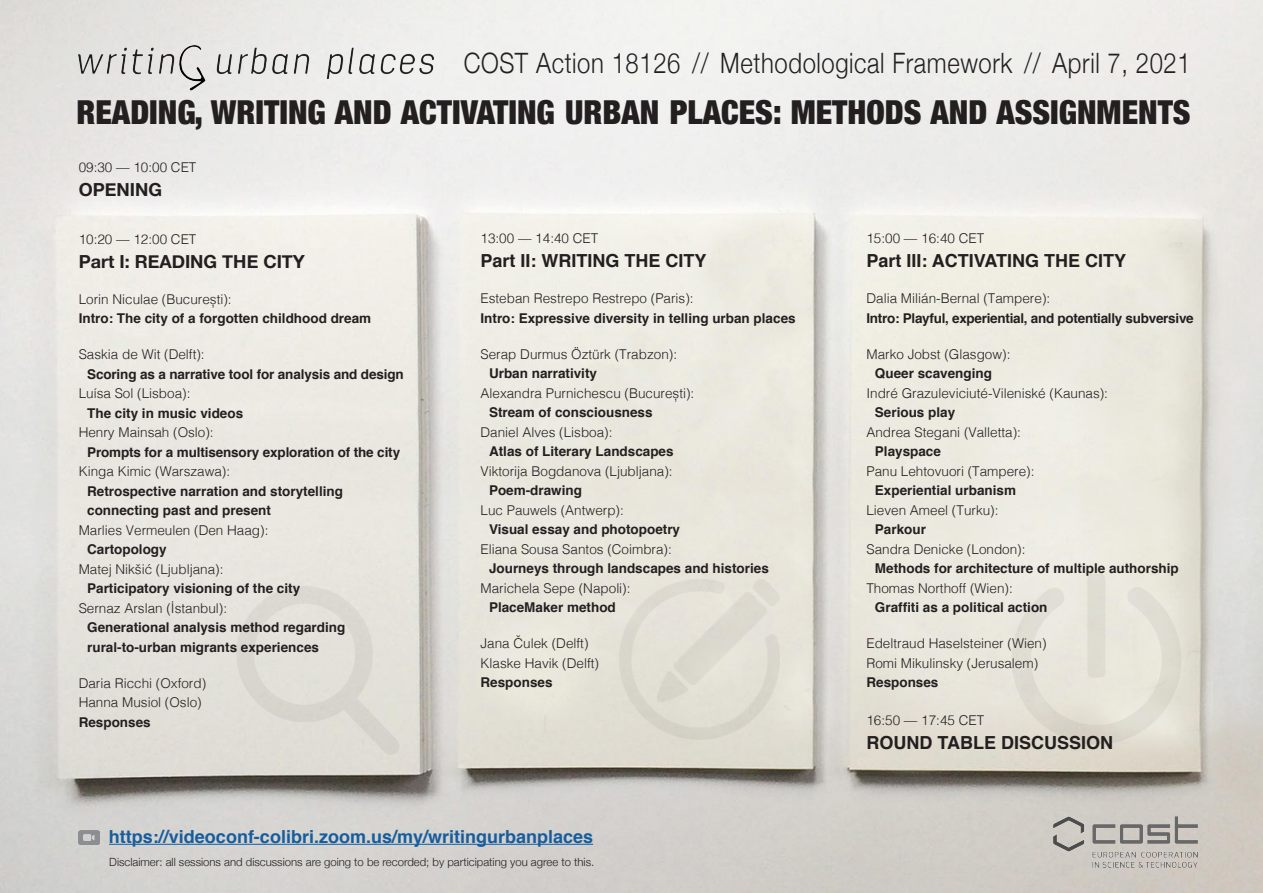
<style>
.page{position:relative;width:1263px;height:893px;background:#fff}
.page>*{position:absolute;margin:0;border:0;box-sizing:border-box;transform-origin:0 0}
.t1{font:900 condensed 33px "Helvetica Neue";color:#231f20}
.t2{font:300 28.05px "Helvetica Neue";letter-spacing:.025em;color:#231f20;scale:.85 1}
.t3{font:700 18px "Helvetica";color:#231f20}
.t4{font:700 18px "Helvetica";color:#175d9e}
.t5{font:700 18px "Helvetica Neue";color:#231f20}
.t6{font:300 13.5px "Helvetica";color:#231f20}
.t7{font:700 13.5px "Helvetica";color:#231f20}
.t8{font:700 13.5px "Helvetica";letter-spacing:-.02em;color:#231f20}
.t9{font:300 11.4px "Helvetica Neue";color:#231f20}
</style>
<div class="page">
<img style="left:0;top:0;width:1263px;height:893px">
<img style="left:237px;top:587px;width:163px;height:168px">
<img style="left:620px;top:579px;width:160px;height:161px">
<img style="left:1011px;top:573px;width:170px;height:172px">
<img style="left:79px;top:45px;width:354px;height:46px">
<img style="left:1053px;top:816px;width:145px;height:51px">
<hr style="left:109px;top:844px;width:484px;height:1px;background:#175d9e">
<img style="left:79px;top:830px;width:21px;height:15px">
<p class="t2" style="left:464px;top:40px;width:857px">COST Action 18126 // Methodological Framework // April 7, 2021</p>
<p class="t1" style="left:77px;top:85px;width:1115px">READING, WRITING AND ACTIVATING URBAN PLACES: METHODS AND ASSIGNMENTS</p>
<p class="t6" style="left:79px;top:156px;width:119px">09:30 — 10:00 CET</p>
<p class="t5" style="left:79px;top:176px;width:85px">OPENING</p>
<p class="t6" style="left:79px;top:227px;width:119px">10:20 — 12:00 CET</p>
<p class="t5" style="left:79px;top:247px;width:228px">Part I: READING THE CITY</p>
<p class="t6" style="left:79px;top:287px;width:155px">Lorin Niculae (București):</p>
<p class="t7" style="left:79px;top:307px;width:294px">Intro: The city of a forgotten childhood dream</p>
<p class="t6" style="left:79px;top:343px;width:128px">Saskia de Wit (Delft):</p>
<p class="t7" style="left:87px;top:363px;width:318px">Scoring as a narrative tool for analysis and design</p>
<p class="t6" style="left:79px;top:382px;width:113px">Luísa Sol (Lisboa):</p>
<p class="t7" style="left:87px;top:402px;width:158px">The city in music videos</p>
<p class="t6" style="left:79px;top:421px;width:137px">Henry Mainsah (Oslo):</p>
<p class="t7" style="left:87px;top:441px;width:314px">Prompts for a multisensory exploration of the city</p>
<p class="t6" style="left:79px;top:460px;width:153px">Kinga Kimic (Warszawa):</p>
<p class="t7" style="left:87px;top:480px;width:257px">Retrospective narration and storytelling</p>
<p class="t7" style="left:87px;top:499px;width:185px">connecting past and present</p>
<p class="t6" style="left:79px;top:518px;width:191px">Marlies Vermeulen (Den Haag):</p>
<p class="t7" style="left:87px;top:538px;width:81px">Cartopology</p>
<p class="t6" style="left:79px;top:557px;width:146px">Matej Nikšić (Ljubljana):</p>
<p class="t7" style="left:87px;top:577px;width:215px">Participatory visioning of the city</p>
<p class="t6" style="left:79px;top:596px;width:150px">Sernaz Arslan (İstanbul):</p>
<p class="t7" style="left:87px;top:616px;width:260px">Generational analysis method regarding</p>
<p class="t7" style="left:87px;top:636px;width:233px">rural-to-urban migrants experiences</p>
<p class="t6" style="left:79px;top:671px;width:129px">Daria Ricchi (Oxford)</p>
<p class="t6" style="left:79px;top:691px;width:125px">Hanna Musiol (Oslo)</p>
<p class="t7" style="left:79px;top:711px;width:74px">Responses</p>
<p class="t6" style="left:480px;top:227px;width:119px">13:00 — 14:40 CET</p>
<p class="t3" style="left:480px;top:246px;width:228px">Part II: WRITING THE CITY</p>
<p class="t6" style="left:480px;top:287px;width:215px">Esteban Restrepo Restrepo (Paris):</p>
<p class="t7" style="left:480px;top:307px;width:317px">Intro: Expressive diversity in telling urban places</p>
<p class="t6" style="left:480px;top:342px;width:198px">Serap Durmus Öztürk (Trabzon):</p>
<p class="t7" style="left:489px;top:363px;width:110px">Urban narrativity</p>
<p class="t6" style="left:480px;top:381px;width:215px">Alexandra Purnichescu (București):</p>
<p class="t7" style="left:489px;top:402px;width:165px">Stream of consciousness</p>
<p class="t6" style="left:480px;top:420px;width:134px">Daniel Alves (Lisboa):</p>
<p class="t7" style="left:489px;top:441px;width:186px">Atlas of Literary Landscapes</p>
<p class="t6" style="left:480px;top:459px;width:194px">Viktorija Bogdanova (Ljubljana):</p>
<p class="t7" style="left:489px;top:480px;width:95px">Poem-drawing</p>
<p class="t6" style="left:480px;top:498px;width:145px">Luc Pauwels (Antwerp):</p>
<p class="t7" style="left:489px;top:519px;width:193px">Visual essay and photopoetry</p>
<p class="t6" style="left:480px;top:537px;width:193px">Eliana Sousa Santos (Coimbra):</p>
<p class="t7" style="left:489px;top:558px;width:281px">Journeys through landscapes and histories</p>
<p class="t6" style="left:480px;top:576px;width:152px">Marichela Sepe (Napoli):</p>
<p class="t7" style="left:489px;top:597px;width:128px">PlaceMaker method</p>
<p class="t6" style="left:480px;top:632px;width:110px">Jana Čulek (Delft)</p>
<p class="t6" style="left:480px;top:651px;width:120px">Klaske Havik (Delft)</p>
<p class="t7" style="left:480px;top:672px;width:74px">Responses</p>
<p class="t4" style="left:109px;top:822px;width:486px">https://videoconf-colibri.zoom.us/my/writingurbanplaces</p>
<p class="t9" style="left:109px;top:853px;width:487px">Disclaimer: all sessions and discussions are going to be recorded; by participating you agree to this.</p>
<p class="t6" style="left:866px;top:227px;width:119px">15:00 — 16:40 CET</p>
<p class="t3" style="left:866px;top:246px;width:261px">Part III: ACTIVATING THE CITY</p>
<p class="t6" style="left:866px;top:287px;width:185px">Dalia Milián-Bernal (Tampere):</p>
<p class="t8" style="left:866px;top:307px;width:329px">Intro: Playful, experiential, and potentially subversive</p>
<p class="t6" style="left:866px;top:342px;width:146px">Marko Jobst (Glasgow):</p>
<p class="t7" style="left:875px;top:363px;width:119px">Queer scavenging</p>
<p class="t6" style="left:866px;top:381px;width:243px">Indré Grazuleviciuté-Vileniské (Kaunas):</p>
<p class="t7" style="left:875px;top:402px;width:82px">Serious play</p>
<p class="t6" style="left:866px;top:420px;width:156px">Andrea Stegani (Valletta):</p>
<p class="t7" style="left:875px;top:441px;width:68px">Playspace</p>
<p class="t6" style="left:866px;top:459px;width:170px">Panu Lehtovuori (Tampere):</p>
<p class="t7" style="left:875px;top:480px;width:143px">Experiential urbanism</p>
<p class="t6" style="left:866px;top:498px;width:134px">Lieven Ameel (Turku):</p>
<p class="t7" style="left:875px;top:519px;width:53px">Parkour</p>
<p class="t6" style="left:866px;top:537px;width:161px">Sandra Denicke (London):</p>
<p class="t7" style="left:875px;top:558px;width:305px">Methods for architecture of multiple authorship</p>
<p class="t6" style="left:866px;top:576px;width:148px">Thomas Northoff (Wien):</p>
<p class="t7" style="left:875px;top:597px;width:174px">Graffiti as a political action</p>
<p class="t6" style="left:866px;top:632px;width:182px">Edeltraud Haselsteiner (Wien)</p>
<p class="t6" style="left:866px;top:651px;width:173px">Romi Mikulinsky (Jerusalem)</p>
<p class="t7" style="left:866px;top:672px;width:74px">Responses</p>
<p class="t6" style="left:866px;top:708px;width:119px">16:50 — 17:45 CET</p>
<p class="t3" style="left:866px;top:728px;width:248px">ROUND TABLE DISCUSSION</p>
</div>
